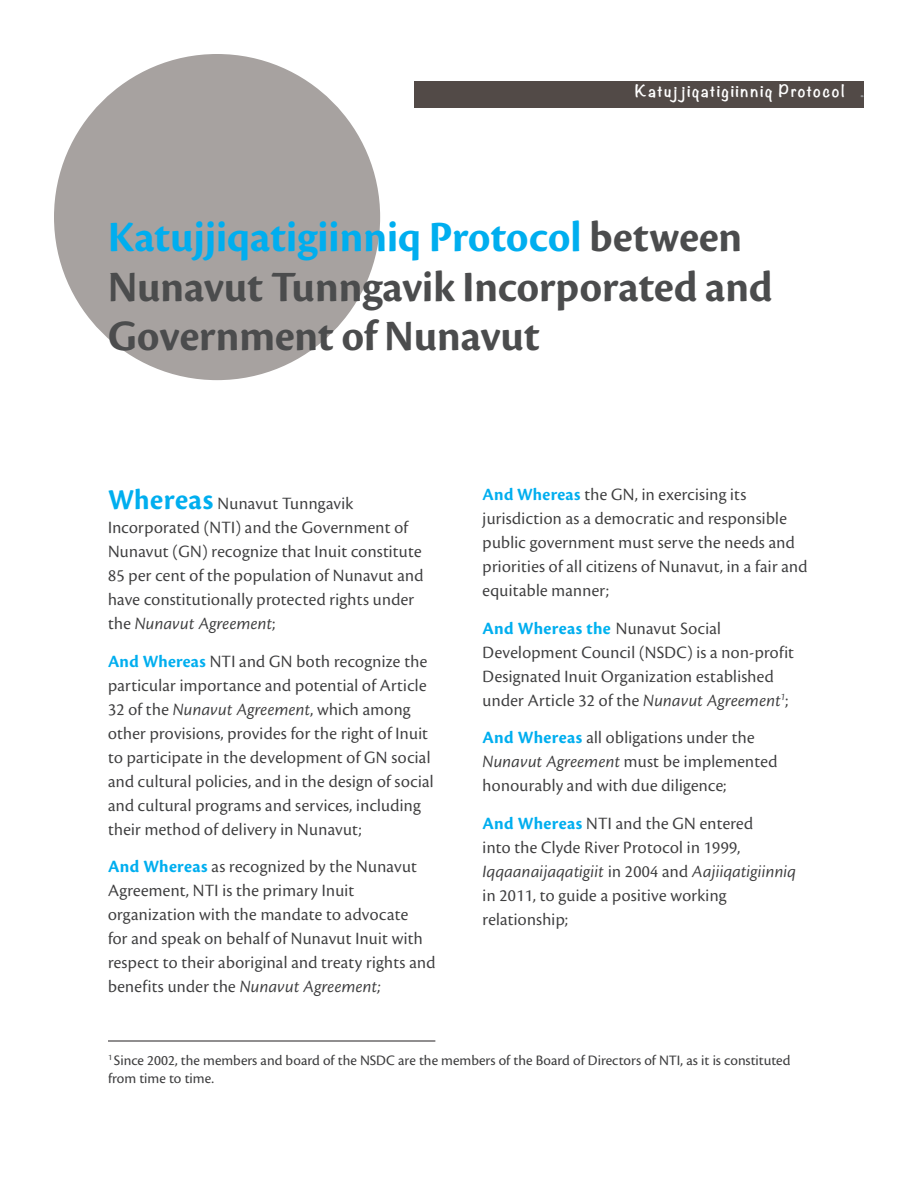
<style>
.page{position:relative;width:918px;height:1188px;background:#fff}
.page>*{position:absolute;margin:0;border:0;box-sizing:border-box;transform-origin:0 0}
.t1{font:45px/49.5px "Cronos Pro Bold Disp";color:#4b4c4d}
.Body_text{font:18px/24px "Cronos Pro Disp";letter-spacing:.02em;color:#3e3e3f}
.t2{font:15px/18px "Cronos Pro";color:#3e3e3f}
.t3{font:700 15px "Noteworthy";letter-spacing:.11em;color:#fff}
.s1{color:#939598}
.s2{color:#00aeef}
.s3{font-family:"Cronos Pro Bold Disp";font-size:30px;color:#00aeef}
.s4{font-family:"Cronos Pro Disp It"}
.s5{font-family:"Cronos Pro Bold Disp";color:#00aeef}
.s6{font-family:"Cronos Pro Bold Subh";color:#00aeef}
.s7{font-family:"Cronos Pro Bold Subh";color:#00b3ef}
</style>
<div class="page">
<div style="left:415px;top:81px;width:449px;height:27px;background:#524a47"></div>
<div style="left:54px;top:54px;width:326px;height:326px;background:#a7a2a0;border-radius:50%"></div>
<hr style="left:108px;top:1041px;width:327px;height:1px;background:#231f20">
<p class="t3" style="left:635px;top:78px;width:230px">Katuj jiqatigiinniq Protocol <span class="s1">.</span></p>
<p class="t1" style="left:108px;top:213px;width:666px"><span class="s2">Katujjiqatigiinniq Protocol</span> between<br>Nunavut Tunngavik Incorporated and<br>Government of Nunavut</p>
<p class="Body_text" style="left:108px;top:492px;width:317px"><span class="s3">Whereas</span> Nunavut Tunngavik Incorporated (NTI) and the Government of Nunavut (GN) recognize that Inuit constitute 85 per cent of the population of Nunavut and have constitutionally protected rights under the <span class="s4">Nunavut Agreement</span>;</p>
<p class="Body_text" style="left:108px;top:649px;width:327px"><span class="s5">And Whereas</span> NTI and GN both recognize the particular importance and potential of Article 32 of the <span class="s4">Nunavut Agreement</span>, which among other provisions, provides for the right of Inuit to participate in the development of GN social and cultural policies, and in the design of social and cultural programs and services, including their method of delivery in Nunavut;</p>
<p class="Body_text" style="left:108px;top:855px;width:329px"><span class="s6">And Whereas</span> as recognized by the Nunavut Agreement, NTI is the primary Inuit organization with the mandate to advocate<br>for and speak on behalf of Nunavut Inuit with respect to their aboriginal and treaty rights and benefits under the <span class="s4">Nunavut Agreement;</span></p>
<p class="Body_text" style="left:483px;top:482px;width:326px"><span class="s5">And Whereas</span> the GN, in exercising its jurisdiction as a democratic and responsible public government must serve the needs and priorities of all citizens of Nunavut, in a fair and equitable manner;</p>
<p class="Body_text" style="left:483px;top:616px;width:313px"><span class="s6">And Whereas</span> <span class="s7">the</span> Nunavut Social Development Council (NSDC) is a non-profit Designated Inuit Organization established under Article 32 of the <span class="s4">Nunavut Agreement</span><sup>1</sup>;</p>
<p class="Body_text" style="left:483px;top:725px;width:296px"><span class="s6">And Whereas</span> all obligations under the<br><span class="s4">Nunavut Agreement</span> must be implemented honourably and with due diligence;</p>
<p class="Body_text" style="left:483px;top:811px;width:315px"><span class="s6">And Whereas</span> NTI and the GN entered<br>into the Clyde River Protocol in 1999, <span class="s4">Iqqaanaijaqatigiit</span> in 2004 and <span class="s4">Aajiiqatigiinniq </span>in 2011, to guide a positive working relationship;</p>
<p class="t2" style="left:108px;top:1051px;width:684px"><sup>1</sup> Since 2002, the members and board of the NSDC are the members of the Board of Directors of NTI, as it is constituted from time to time.</p>
</div>
